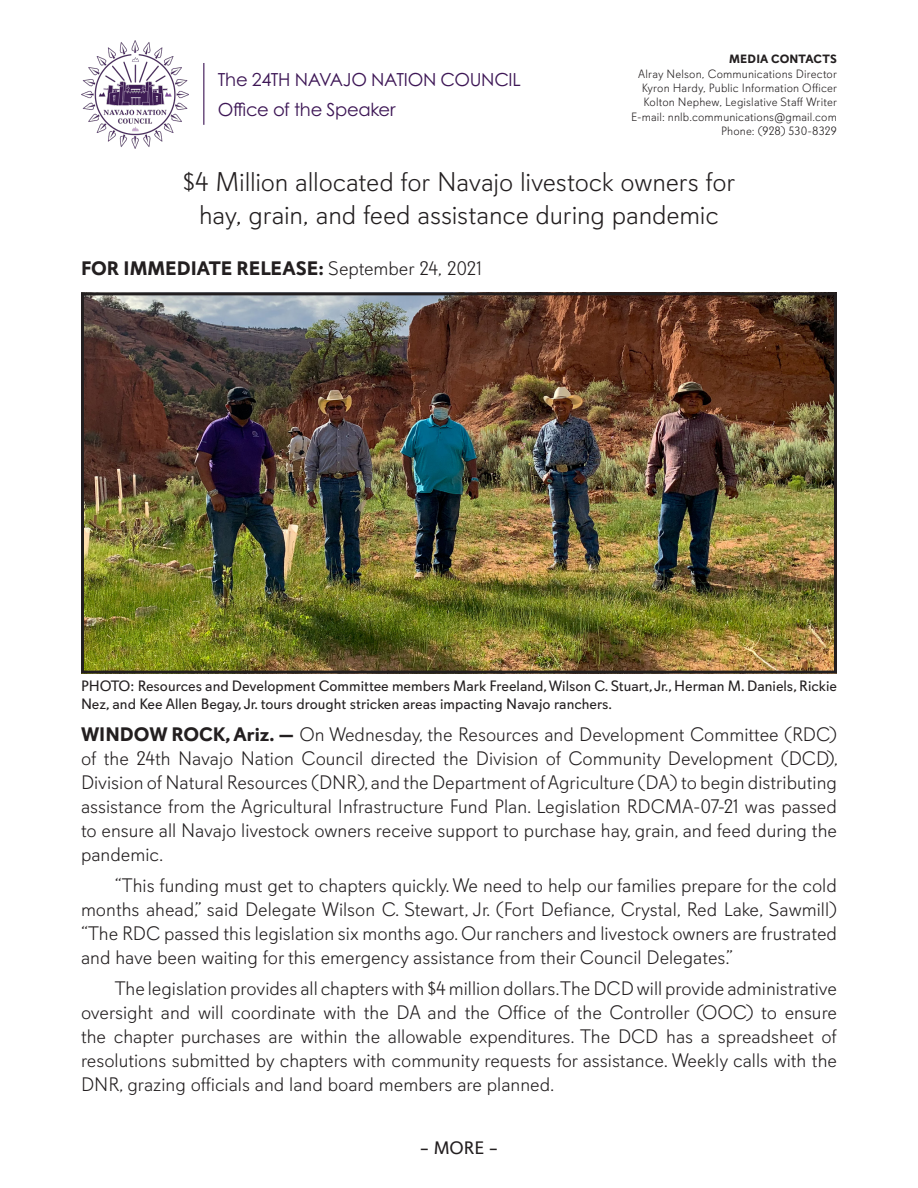
<style>
.page{position:relative;width:918px;height:1188px;background:#fff}
.page>*{position:absolute;margin:0;border:0;box-sizing:border-box;transform-origin:0 0}
.PR_Title{font:300 27px "Davis Sans";letter-spacing:-.01em;color:#231f20}
.Regular_PR_Paragraph{font:300 19.5px/24px "Davis Sans";color:#231f20;text-align:justify}
.PR_First_Paragraph{font:300 19.5px/24px "Davis Sans";color:#231f20;text-align:justify}
.t1{font:700 19.5px "Davis Sans";color:#231f20}
.t2{font:18px "Century Gothic Pro";letter-spacing:-.02em;color:#3d1655}
.t3{font:18px "Davis Sans";color:#231f20}
.t4{font:15px/18px "Davis Sans";color:#231f20}
.PR_Body_11_pt{font:300 12px "Davis Sans";letter-spacing:.015em;color:#231f20}
.PR_Body_11_pt-2{font:700 12px "Davis Sans";letter-spacing:.015em;color:#231f20}
.s1{font-weight:300}
.s2{font-weight:700}
</style>
<div class="page">
<img style="left:85px;top:296px;width:748px;height:374px">
<div style="left:81px;top:292px;width:756px;height:382px;border:3px solid #231f20"></div>
<hr style="left:203px;top:63px;width:1px;height:62px;background:#3d1655">
<img style="left:81px;top:40px;width:108px;height:108px">
<p class="t2" style="left:218px;top:68px;width:304px">The 24TH NAVAJO NATION COUNCIL</p>
<p class="t2" style="left:218px;top:98px;width:179px">Office of the Speaker</p>
<p class="PR_Body_11_pt-2" style="left:729px;top:52px;width:109px">MEDIA CONTACTS</p>
<p class="PR_Body_11_pt" style="left:638px;top:67px;width:200px">Alray Nelson, Communications Director</p>
<p class="PR_Body_11_pt" style="left:642px;top:81px;width:197px">Kyron Hardy, Public Information Officer</p>
<p class="PR_Body_11_pt" style="left:643px;top:96px;width:195px">Kolton Nephew, Legislative Staff Writer</p>
<p class="PR_Body_11_pt" style="left:631px;top:110px;width:207px">E-mail: nnlb.communications@gmail.com</p>
<p class="PR_Body_11_pt" style="left:721px;top:124px;width:117px">Phone: (928) 530-8329</p>
<p class="PR_Title" style="left:183px;top:167px;width:554px">$4 Million allocated for Navajo livestock owners for</p>
<p class="PR_Title" style="left:199px;top:200px;width:521px">hay, grain, and feed assistance during pandemic</p>
<p class="t1" style="left:81px;top:257px;width:403px">FOR IMMEDIATE RELEASE: <span class="s1">September 24, 2021</span></p>
<p class="t4" style="left:81px;top:677px;width:758px">PHOTO: Resources and Development Committee members Mark Freeland, Wilson C. Stuart, Jr., Herman M. Daniels, Rickie<br>Nez, and Kee Allen Begay, Jr. tours drought stricken areas impacting Navajo ranchers.</p>
<p class="PR_First_Paragraph" style="left:81px;top:723px;width:759px"><span class="s2">WINDOW ROCK, Ariz. —</span> On Wednesday, the Resources and Development Committee (RDC) of the 24th Navajo Nation Council directed the Division of Community Development (DCD), Division of Natural Resources (DNR), and the Department of Agriculture (DA) to begin distributing assistance from the Agricultural Infrastructure Fund Plan. Legislation RDCMA-07-21 was passed to ensure all Navajo livestock owners receive support to purchase hay, grain, and feed during the pandemic.</p>
<p class="Regular_PR_Paragraph" style="left:81px;top:874px;width:758px;text-indent:34px">“This funding must get to chapters quickly. We need to help our families prepare for the cold months ahead,” said Delegate Wilson C. Stewart, Jr. (Fort Defiance, Crystal, Red Lake, Sawmill) “The RDC passed this legislation six months ago. Our ranchers and livestock owners are frustrated and have been waiting for this emergency assistance from their Council Delegates.”</p>
<p class="Regular_PR_Paragraph" style="left:81px;top:977px;width:758px;text-indent:34px">The legislation provides all chapters with $4 million dollars. The DCD will provide administrative oversight and will coordinate with the DA and the Office of the Controller (OOC) to ensure the chapter purchases are within the allowable expenditures. The DCD has a spreadsheet of resolutions submitted by chapters with community requests for assistance. Weekly calls with the DNR, grazing officials and land board members are planned.</p>
<p class="t3" style="left:420px;top:1138px;width:80px">– MORE –</p>
</div>
